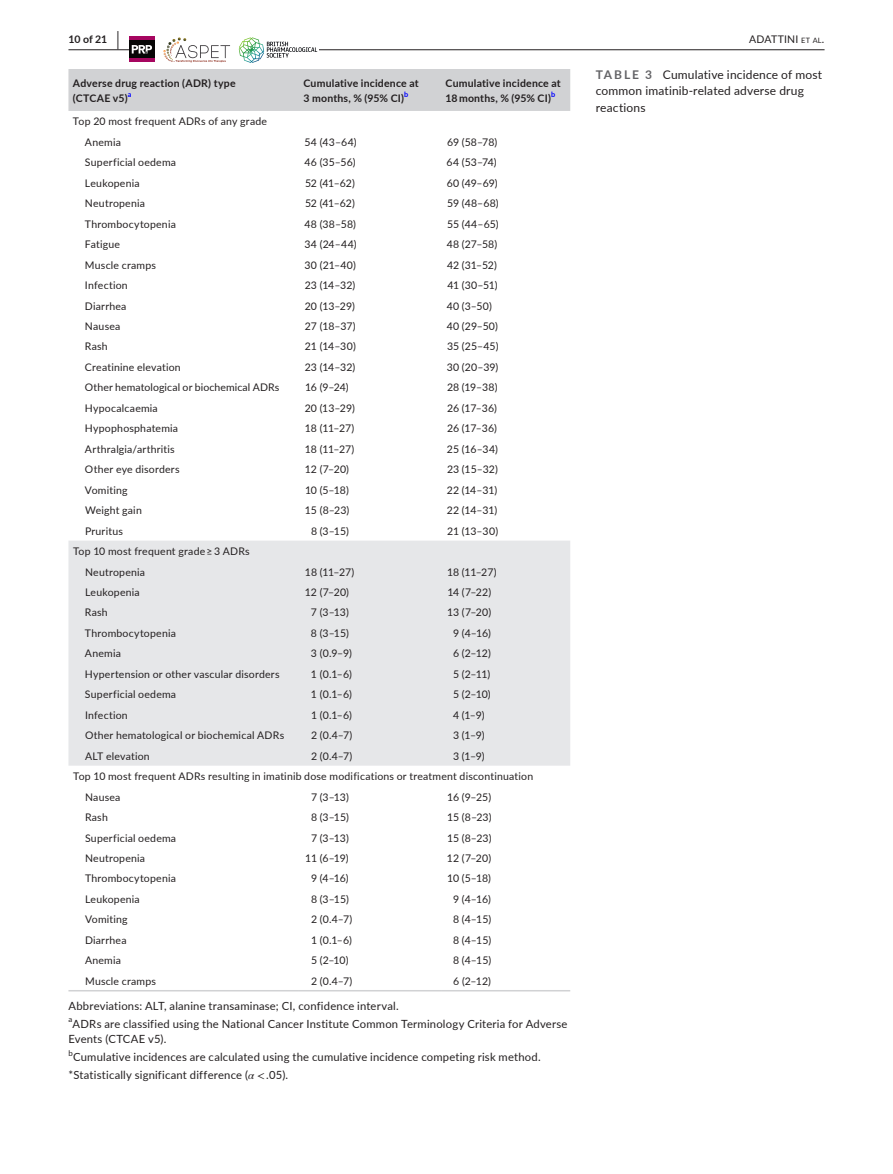
<style>
.page{position:relative;width:893px;height:1174px;background:#fff}
.page>*{position:absolute;margin:0;border:0;box-sizing:border-box;transform-origin:0 0}
.t1{font:12px/16.5px "Lato";letter-spacing:.015em;color:#231f20}
.t2{font:11.25px/15.8px "Lato";letter-spacing:.015em;color:#231f20}
.t3{font:10.5px/20.4px "Lato";letter-spacing:.02em;color:#231f20}
.t4{font:700 10.5px/15px "Lato";letter-spacing:.02em;color:#231f20}
.t5{font:7.8px "Lato";color:#231f20}
.t6{font:700 7.35px "Lato";color:#00f}
.s1{font-size:19.5px}
.s2{font-size:7.35px}
.s3{font-weight:700;color:#636366}
.s4{font-family:"STIX";font-style:italic}
.s5{font-family:"STIX"}
</style>
<div class="page">
<hr style="left:68px;top:49px;width:756px;height:1px;background:#231f20">
<div style="left:129px;top:36px;width:189px;height:27px;background:#fff"></div>
<div style="left:129px;top:37px;width:26px;height:25px;background:#070606"></div>
<hr style="left:129px;top:37px;width:26px;height:3px;background:#a60660">
<hr style="left:129px;top:59px;width:26px;height:3px;background:#a60660">
<svg style="left:132px;top:45px;width:20px;height:9px"></svg>
<svg style="left:163px;top:37px;width:67px;height:25px"></svg>
<svg style="left:239px;top:37px;width:78px;height:26px"></svg>
<div style="left:68px;top:69px;width:502px;height:42px;background:#d1d2d4"></div>
<div style="left:68px;top:541px;width:502px;height:224px;background:#e6e7e9"></div>
<hr style="left:68px;top:990px;width:231px;height:1px;background:#d1d2d4">
<hr style="left:299px;top:990px;width:142px;height:1px;background:#d1d2d4">
<hr style="left:441px;top:990px;width:129px;height:1px;background:#d1d2d4">
<p class="t4" style="left:68px;top:31px;width:52px">10 of 21 <span class="s1">|</span></p>
<p class="t3" style="left:749px;top:28px;width:77px">ADATTINI <span class="s2">et al</span>.</p>
<p class="t4" style="left:73px;top:75px;width:164px">Adverse drug reaction (ADR) type (CTCAE v5)</p>
<p class="t1" style="left:596px;top:66px;width:228px"><span class="s3">TABLE 3</span> Cumulative incidence of most common imatinib-related adverse drug reactions</p>
<p class="t4" style="left:303px;top:75px;width:117px">Cumulative incidence at<br>3 months, % (95% CI)</p>
<p class="t4" style="left:446px;top:75px;width:117px">Cumulative incidence at<br>18 months, % (95% CI)</p>
<p class="t6" style="left:404px;top:89px;width:6px">b</p>
<p class="t6" style="left:551px;top:89px;width:6px">b</p>
<p class="t6" style="left:128px;top:89px;width:5px">a</p>
<p class="t3" style="left:85px;top:111px;width:184px;text-indent:-12px">Top 20 most frequent ADRs of any grade<br>Anemia</p>
<p class="t3" style="left:305px;top:131px;width:54px">54 (43–64)</p>
<p class="t3" style="left:447px;top:131px;width:52px">69 (58–78)</p>
<p class="t3" style="left:85px;top:152px;width:93px">Superficial oedema</p>
<p class="t3" style="left:305px;top:152px;width:53px">46 (35–56)</p>
<p class="t3" style="left:447px;top:152px;width:52px">64 (53–74)</p>
<p class="t3" style="left:85px;top:172px;width:56px">Leukopenia</p>
<p class="t3" style="left:305px;top:172px;width:51px">52 (41–62)</p>
<p class="t3" style="left:447px;top:172px;width:52px">60 (49–69)</p>
<p class="t3" style="left:85px;top:193px;width:62px">Neutropenia</p>
<p class="t3" style="left:305px;top:193px;width:51px">52 (41–62)</p>
<p class="t3" style="left:447px;top:193px;width:53px">59 (48–68)</p>
<p class="t3" style="left:85px;top:213px;width:92px">Thrombocytopenia</p>
<p class="t3" style="left:305px;top:213px;width:53px">48 (38–58)</p>
<p class="t3" style="left:447px;top:213px;width:53px">55 (44–65)</p>
<p class="t3" style="left:85px;top:234px;width:37px">Fatigue</p>
<p class="t3" style="left:304px;top:234px;width:54px">34 (24–44)</p>
<p class="t3" style="left:447px;top:234px;width:52px">48 (27–58)</p>
<p class="t3" style="left:85px;top:254px;width:73px">Muscle cramps</p>
<p class="t3" style="left:305px;top:254px;width:53px">30 (21–40)</p>
<p class="t3" style="left:447px;top:254px;width:51px">42 (31–52)</p>
<p class="t3" style="left:85px;top:275px;width:44px">Infection</p>
<p class="t3" style="left:305px;top:275px;width:52px">23 (14–32)</p>
<p class="t3" style="left:447px;top:275px;width:52px">41 (30–51)</p>
<p class="t3" style="left:85px;top:295px;width:43px">Diarrhea</p>
<p class="t3" style="left:305px;top:295px;width:52px">20 (13–29)</p>
<p class="t3" style="left:447px;top:295px;width:47px">40 (3–50)</p>
<p class="t3" style="left:85px;top:315px;width:37px">Nausea</p>
<p class="t3" style="left:305px;top:315px;width:52px">27 (18–37)</p>
<p class="t3" style="left:447px;top:315px;width:53px">40 (29–50)</p>
<p class="t3" style="left:85px;top:336px;width:24px">Rash</p>
<p class="t3" style="left:305px;top:336px;width:52px">21 (14–30)</p>
<p class="t3" style="left:447px;top:336px;width:53px">35 (25–45)</p>
<p class="t3" style="left:85px;top:356px;width:97px">Creatinine elevation</p>
<p class="t3" style="left:305px;top:356px;width:52px">23 (14–32)</p>
<p class="t3" style="left:447px;top:356px;width:53px">30 (20–39)</p>
<p class="t3" style="left:85px;top:377px;width:196px">Other hematological or biochemical ADRs</p>
<p class="t3" style="left:305px;top:377px;width:45px">16 (9–24)</p>
<p class="t3" style="left:447px;top:377px;width:52px">28 (19–38)</p>
<p class="t3" style="left:85px;top:397px;width:74px">Hypocalcaemia</p>
<p class="t3" style="left:305px;top:397px;width:52px">20 (13–29)</p>
<p class="t3" style="left:447px;top:397px;width:51px">26 (17–36)</p>
<p class="t3" style="left:85px;top:418px;width:95px">Hypophosphatemia</p>
<p class="t3" style="left:305px;top:418px;width:51px">18 (11–27)</p>
<p class="t3" style="left:447px;top:418px;width:51px">26 (17–36)</p>
<p class="t3" style="left:85px;top:438px;width:91px">Arthralgia/arthritis</p>
<p class="t3" style="left:305px;top:438px;width:51px">18 (11–27)</p>
<p class="t3" style="left:447px;top:438px;width:53px">25 (16–34)</p>
<p class="t3" style="left:85px;top:459px;width:96px">Other eye disorders</p>
<p class="t3" style="left:305px;top:459px;width:46px">12 (7–20)</p>
<p class="t3" style="left:447px;top:459px;width:52px">23 (15–32)</p>
<p class="t3" style="left:85px;top:479px;width:44px">Vomiting</p>
<p class="t3" style="left:305px;top:479px;width:45px">10 (5–18)</p>
<p class="t3" style="left:447px;top:479px;width:52px">22 (14–31)</p>
<p class="t3" style="left:85px;top:500px;width:58px">Weight gain</p>
<p class="t3" style="left:305px;top:500px;width:46px">15 (8–23)</p>
<p class="t3" style="left:447px;top:500px;width:52px">22 (14–31)</p>
<p class="t3" style="left:85px;top:520px;width:39px">Pruritus</p>
<p class="t3" style="left:311px;top:520px;width:40px">8 (3–15)</p>
<p class="t3" style="left:447px;top:520px;width:53px">21 (13–30)</p>
<p class="t3" style="left:85px;top:540px;width:166px;text-indent:-12px">Top 10 most frequent grade ≥ 3 ADRs<br>Neutropenia</p>
<p class="t3" style="left:305px;top:561px;width:51px">18 (11–27)</p>
<p class="t3" style="left:447px;top:561px;width:51px">18 (11–27)</p>
<p class="t3" style="left:85px;top:581px;width:56px">Leukopenia</p>
<p class="t3" style="left:305px;top:581px;width:46px">12 (7–20)</p>
<p class="t3" style="left:447px;top:581px;width:45px">14 (7–22)</p>
<p class="t3" style="left:85px;top:602px;width:24px">Rash</p>
<p class="t3" style="left:311px;top:602px;width:39px">7 (3–13)</p>
<p class="t3" style="left:447px;top:602px;width:46px">13 (7–20)</p>
<p class="t3" style="left:85px;top:622px;width:92px">Thrombocytopenia</p>
<p class="t3" style="left:311px;top:622px;width:40px">8 (3–15)</p>
<p class="t3" style="left:453px;top:622px;width:39px">9 (4–16)</p>
<p class="t3" style="left:85px;top:643px;width:37px">Anemia</p>
<p class="t3" style="left:311px;top:643px;width:42px">3 (0.9–9)</p>
<p class="t3" style="left:453px;top:643px;width:39px">6 (2–12)</p>
<p class="t3" style="left:85px;top:663px;width:196px">Hypertension or other vascular disorders</p>
<p class="t3" style="left:311px;top:663px;width:42px">1 (0.1–6)</p>
<p class="t3" style="left:453px;top:663px;width:39px">5 (2–11)</p>
<p class="t3" style="left:85px;top:684px;width:93px">Superficial oedema</p>
<p class="t3" style="left:311px;top:684px;width:42px">1 (0.1–6)</p>
<p class="t3" style="left:453px;top:684px;width:39px">5 (2–10)</p>
<p class="t3" style="left:85px;top:704px;width:44px">Infection</p>
<p class="t3" style="left:311px;top:704px;width:42px">1 (0.1–6)</p>
<p class="t3" style="left:453px;top:704px;width:33px">4 (1–9)</p>
<p class="t3" style="left:85px;top:725px;width:201px">Other hematological or biochemical ADRs</p>
<p class="t3" style="left:311px;top:725px;width:43px">2 (0.4–7)</p>
<p class="t3" style="left:453px;top:725px;width:33px">3 (1–9)</p>
<p class="t3" style="left:85px;top:745px;width:66px">ALT elevation</p>
<p class="t3" style="left:311px;top:745px;width:43px">2 (0.4–7)</p>
<p class="t3" style="left:453px;top:745px;width:33px">3 (1–9)</p>
<p class="t3" style="left:73px;top:765px;width:462px">Top 10 most frequent ADRs resulting in imatinib dose modifications or treatment discontinuation</p>
<p class="t3" style="left:85px;top:786px;width:37px">Nausea</p>
<p class="t3" style="left:311px;top:786px;width:39px">7 (3–13)</p>
<p class="t3" style="left:447px;top:786px;width:46px">16 (9–25)</p>
<p class="t3" style="left:85px;top:806px;width:24px">Rash</p>
<p class="t3" style="left:311px;top:806px;width:40px">8 (3–15)</p>
<p class="t3" style="left:447px;top:806px;width:46px">15 (8–23)</p>
<p class="t3" style="left:85px;top:827px;width:93px">Superficial oedema</p>
<p class="t3" style="left:311px;top:827px;width:39px">7 (3–13)</p>
<p class="t3" style="left:447px;top:827px;width:46px">15 (8–23)</p>
<p class="t3" style="left:85px;top:847px;width:62px">Neutropenia</p>
<p class="t3" style="left:305px;top:847px;width:45px">11 (6–19)</p>
<p class="t3" style="left:447px;top:847px;width:46px">12 (7–20)</p>
<p class="t3" style="left:85px;top:868px;width:92px">Thrombocytopenia</p>
<p class="t3" style="left:311px;top:868px;width:39px">9 (4–16)</p>
<p class="t3" style="left:447px;top:868px;width:45px">10 (5–18)</p>
<p class="t3" style="left:85px;top:888px;width:56px">Leukopenia</p>
<p class="t3" style="left:311px;top:888px;width:40px">8 (3–15)</p>
<p class="t3" style="left:453px;top:888px;width:39px">9 (4–16)</p>
<p class="t3" style="left:85px;top:909px;width:44px">Vomiting</p>
<p class="t3" style="left:311px;top:909px;width:43px">2 (0.4–7)</p>
<p class="t3" style="left:453px;top:909px;width:40px">8 (4–15)</p>
<p class="t3" style="left:85px;top:929px;width:43px">Diarrhea</p>
<p class="t3" style="left:311px;top:929px;width:42px">1 (0.1–6)</p>
<p class="t3" style="left:453px;top:929px;width:40px">8 (4–15)</p>
<p class="t3" style="left:85px;top:950px;width:37px">Anemia</p>
<p class="t3" style="left:311px;top:950px;width:39px">5 (2–10)</p>
<p class="t3" style="left:453px;top:950px;width:40px">8 (4–15)</p>
<p class="t3" style="left:85px;top:970px;width:73px">Muscle cramps</p>
<p class="t3" style="left:311px;top:970px;width:43px">2 (0.4–7)</p>
<p class="t3" style="left:453px;top:970px;width:39px">6 (2–12)</p>
<p class="t2" style="left:68px;top:997px;width:332px">Abbreviations: ALT, alanine transaminase; CI, confidence interval.</p>
<p class="t5" style="left:68px;top:1014px;width:5px">a</p>
<p class="t2" style="left:68px;top:1015px;width:501px;text-indent:4px">ADRs are classified using the National Cancer Institute Common Terminology Criteria for Adverse<br>Events (CTCAE v5).</p>
<p class="t5" style="left:68px;top:1047px;width:6px">b</p>
<p class="t2" style="left:68px;top:1047px;width:474px;line-height:18px;text-indent:5px">Cumulative incidences are calculated using the cumulative incidence competing risk method. *Statistically significant difference (<span class="s4">α</span> <span class="s5">&lt;</span> .05).</p>
</div>
